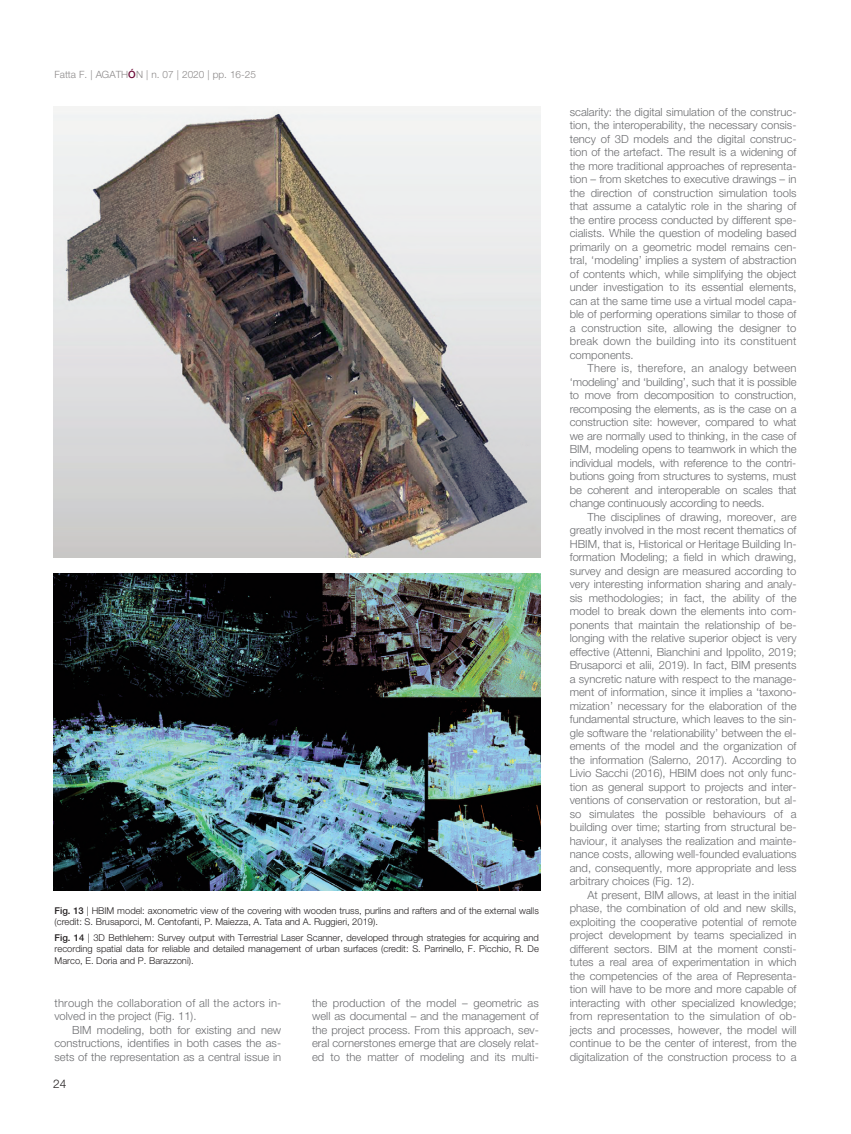
<style>
.page{position:relative;width:851px;height:1134px;background:#fff}
.page>*{position:absolute;margin:0;border:0;box-sizing:border-box;transform-origin:0 0}
.t1{font:300 11.88px "Helvetica Neue LT Std";color:#231f20}
.t2{font:300 11.25px/13.5px "Helvetica Neue LT Std";color:#6c6d70;text-align:justify}
.t3{font:300 11.25px/13.5px "Helvetica Neue LT Std";letter-spacing:.02em;color:#6c6d70}
.t4{font:300 10px "Helvetica Neue LT Std";color:#8c8989}
.t5{font:300 9.38px/11.2px "Helvetica Neue LT Std";color:#231f20}
.s1{font-weight:500;color:#6c0a36}
.s2{font-weight:500}
</style>
<div class="page">
<img style="left:53px;top:106px;width:487px;height:451px">
<img style="left:53px;top:573px;width:487px;height:317px">
<p class="t4" style="left:54px;top:70px;width:203px">Fatta F. | AGATH<span class="s1">Ó</span>N | n. 07 | 2020 | pp. 16-25</p>
<p class="t5" style="left:55px;top:906px;width:485px"><span class="s2">Fig. 13</span> | HBIM model: axonometric view of the covering with wooden truss, purlins and rafters and of the external walls (credit: S. Brusaporci, M. Centofanti, P. Maiezza, A. Tata and A. Ruggieri, 2019).</p>
<p class="t5" style="left:55px;top:933px;width:485px;text-align:justify"><span class="s2">Fig. 14</span> | 3D Bethlehem: Survey output with Terrestrial Laser Scanner, developed through strategies for acquiring and recording spatial data for reliable and detailed management of urban surfaces (credit: S. Parrinello, F. Picchio, R. De Marco, E. Doria and P. Barazzoni).</p>
<p class="t3" style="left:54px;top:997px;width:228px">through the collaboration of all the actors in&shy;volved in the project (Fig. 11).</p>
<p class="t2" style="left:54px;top:1024px;width:228px;text-indent:18px">BIM modeling, both for existing and new constructions, identifies in both cases the as&shy;sets of the representation as a central issue in</p>
<p class="t1" style="left:53px;top:1079px;width:15px">24</p>
<p class="t2" style="left:312px;top:997px;width:228px">the production of the model – geometric as well as documental – and the management of the project process. From this approach, sev&shy;eral cornerstones emerge that are closely relat&shy;ed to the matter of modeling and its multi-</p>
<p class="t2" style="left:569px;top:106px;width:228px">scalarity: the digital simulation of the construc&shy;tion, the interoperability, the necessary consis&shy;tency of 3D models and the digital construc&shy;tion of the artefact. The result is a widening of the more traditional approaches of representa&shy;tion – from sketches to executive drawings – in the direction of construction simulation tools that assume a catalytic role in the sharing of the entire process conducted by different spe&shy;cialists. While the question of modeling based primarily on a geometric model remains cen&shy;tral, ‘modeling’ implies a system of abstraction of contents which, while simplifying the object under investigation to its essential elements, can at the same time use a virtual model capa&shy;ble of performing operations similar to those of a construction site, allowing the designer to break down the building into its constituent components.</p>
<p class="t2" style="left:569px;top:362px;width:228px;text-indent:18px">There is, therefore, an analogy between ‘modeling’ and ‘building’, such that it is possible to move from decomposition to construction, recomposing the elements, as is the case on a construction site: however, compared to what we are normally used to thinking, in the case of BIM, modeling opens to teamwork in which the individual models, with reference to the contri&shy;butions going from structures to systems, must be coherent and interoperable on scales that change continuously according to needs.</p>
<p class="t2" style="left:569px;top:511px;width:228px;text-indent:18px">The disciplines of drawing, moreover, are greatly involved in the most recent thematics of HBIM, that is, Historical or Heritage Building In&shy;formation Modeling; a field in which drawing, survey and design are measured according to very interesting information sharing and analy&shy;sis methodologies; in fact, the ability of the model to break down the elements into com&shy;ponents that maintain the relationship of be&shy;longing with the relative superior object is very effective (Attenni, Bianchini and Ippolito, 2019; Brusaporci et alii, 2019). In fact, BIM presents a syncretic nature with respect to the manage&shy;ment of information, since it implies a ‘taxono&shy;mization’ necessary for the elaboration of the fundamental structure, which leaves to the sin&shy;gle software the ‘relationability’ between the el&shy;ements of the model and the organization of the information (Salerno, 2017). According to Livio Sacchi (2016), HBIM does not only func&shy;tion as general support to projects and inter&shy;ventions of conservation or restoration, but al&shy;so simulates the possible behaviours of a building over time; starting from structural be&shy;haviour, it analyses the realization and mainte&shy;nance costs, allowing well-founded evaluations and, consequently, more appropriate and less arbitrary choices (Fig. 12).</p>
<p class="t2" style="left:569px;top:889px;width:228px;text-indent:18px">At present, BIM allows, at least in the initial phase, the combination of old and new skills, exploiting the cooperative potential of remote project development by teams specialized in different sectors. BIM at the moment consti&shy;tutes a real area of experimentation in which the competencies of the area of Representa&shy;tion will have to be more and more capable of interacting with other specialized knowledge; from representation to the simulation of ob&shy;jects and processes, however, the model will continue to be the center of interest, from the digitalization of the construction process to a</p>
</div>
